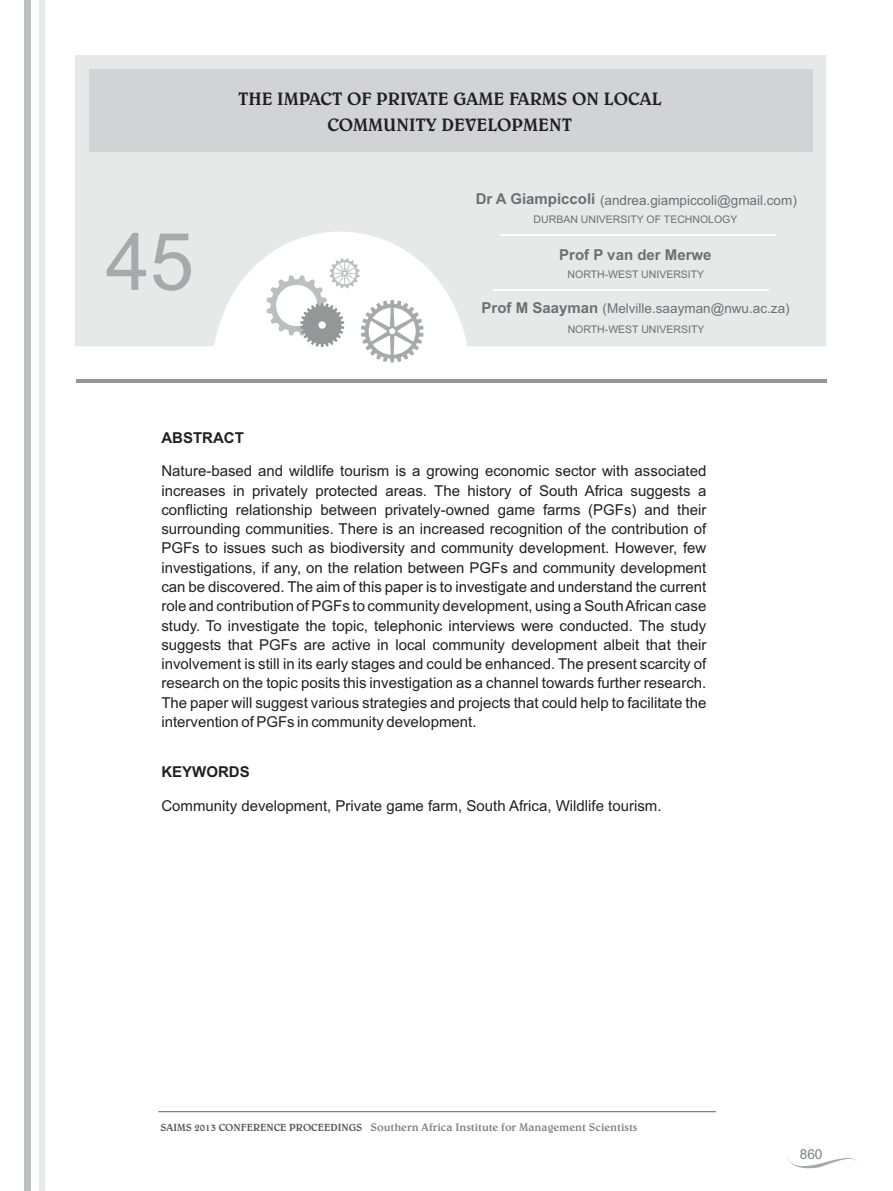
<style>
.page{position:relative;width:893px;height:1191px;background:#fff}
.page>*{position:absolute;margin:0;border:0;box-sizing:border-box;transform-origin:0 0}
.t1{font:79.5px "Arial";color:#a7a9ac}
.t2{font:500 18.3px/26.2px "Belwe BT";color:#231f20;text-align:center}
.t3{font:15px/19.2px "Arial";color:#231f20;text-align:justify}
.t4{font:700 15px "Arial";color:#6d6f71}
.t5{font:700 15px "Arial";color:#231f20}
.t6{font:13.8px "Arial";color:#808285}
.t7{font:13.5px "Arial";color:#6d6f71}
.t8{font:500 11.25px "Belwe BT";color:#808285}
.t9{font:10.5px "Arial";color:#6d6f71}
.s1{font-size:10.5px;color:#58595b}
</style>
<div class="page">
<div style="left:39px;top:0;width:6px;height:1191px;background:#e7e8e8"></div>
<div style="left:25px;top:0;width:6px;height:1191px;background:#bcbec0"></div>
<svg style="left:788px;top:1158px;width:69px;height:11px"></svg>
<hr style="left:158px;top:1111px;width:558px;height:1px;background:#6d6f71">
<div style="left:75px;top:55px;width:751px;height:291px;background:#e7e8e8"></div>
<div style="left:89px;top:69px;width:724px;height:82px;background:#d1d3d4"></div>
<hr style="left:76px;top:379px;width:751px;height:4px;background:#949698">
<svg style="left:266px;top:258px;width:157px;height:104px"></svg>
<hr style="left:493px;top:289px;width:275px;height:2px;background:#fff">
<hr style="left:500px;top:234px;width:276px;height:2px;background:#fff">
<p class="t2" style="left:238px;top:87px;width:425px">THE IMPACT OF PRIVATE GAME FARMS ON LOCAL<br>COMMUNITY DEVELOPMENT</p>
<h1 class="t1" style="left:106px;top:232px;width:90px">45</h1>
<p class="t4" style="left:476px;top:193px;width:121px">Dr A Giampiccoli</p>
<p class="t9" style="left:534px;top:216px;width:205px">DURBAN UNIVERSITY OF TECHNOLOGY</p>
<p class="t7" style="left:600px;top:195px;width:198px">(andrea.giampiccoli@gmail.com)</p>
<p class="t4" style="left:559px;top:249px;width:154px">Prof P van der Merwe</p>
<p class="t9" style="left:568px;top:270px;width:138px">NORTH-WEST UNIVERSITY</p>
<p class="t4" style="left:482px;top:302px;width:118px">Prof M Saayman</p>
<p class="t9" style="left:568px;top:325px;width:138px">NORTH-WEST UNIVERSITY</p>
<p class="t7" style="left:603px;top:303px;width:188px">(Melville.saayman@nwu.ac.za)</p>
<p class="t5" style="left:161px;top:432px;width:84px">ABSTRACT</p>
<p class="t3" style="left:161px;top:463px;width:546px">Nature-based and wildlife tourism is a growing economic sector with associated increases in privately protected areas. The history of South Africa suggests a conflicting relationship between privately-owned game farms (PGFs) and their surrounding communities. There is an increased recognition of the contribution of PGFs to issues such as biodiversity and community development. However, few investigations, if any, on the relation between PGFs and community development can be discovered. The aim of this paper is to investigate and understand the current role and contribution of PGFs to community development, using a South African case study. To investigate the topic, telephonic interviews were conducted. The study suggests that PGFs are active in local community development albeit that their involvement is still in its early stages and could be enhanced. The present scarcity of research on the topic posits this investigation as a channel towards further research.<br>The paper will suggest various strategies and projects that could help to facilitate the intervention of PGFs in community development.</p>
<p class="t5" style="left:161px;top:766px;width:90px">KEYWORDS</p>
<p class="t3" style="left:161px;top:797px;width:502px">Community development, Private game farm, South Africa, Wildlife tourism.</p>
<p class="t8" style="left:160px;top:1122px;width:478px"><span class="s1">SAIMS 2013 CONFERENCE PROCEEDINGS</span> Southern Africa Institute for Management Scientists</p>
<p class="t6" style="left:800px;top:1149px;width:24px">860</p>
</div>
